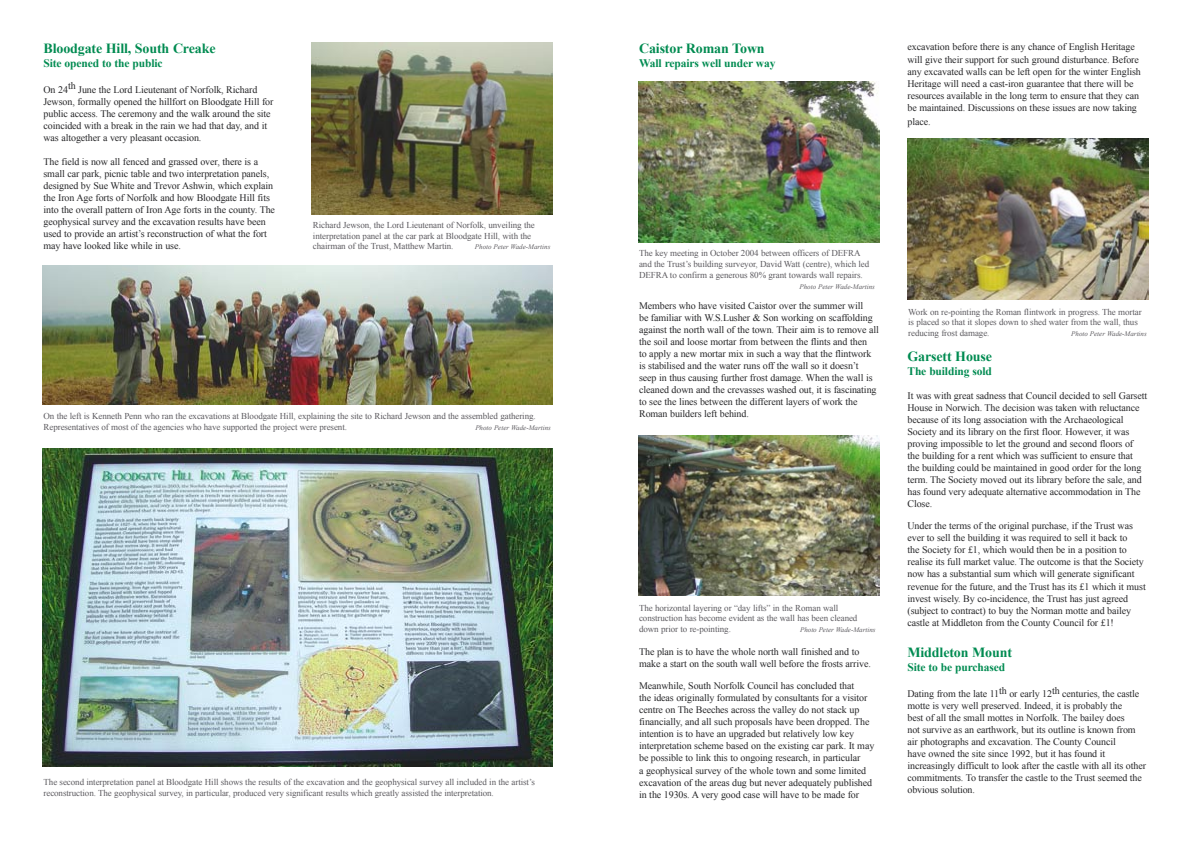
<style>
.page{position:relative;width:1191px;height:842px;background:#fff}
.page>*{position:absolute;margin:0;border:0;box-sizing:border-box;transform-origin:0 0}
.t1{font:700 14px "Times New Roman";letter-spacing:-.01em;color:#008b51}
.t2{font:700 11.5px "Times New Roman";letter-spacing:-.01em;color:#008b51}
.t3{font:10px/12px "Times New Roman";letter-spacing:-.01em;color:#262628}
.t4{font:9px/10.8px "Times New Roman";letter-spacing:-.01em;color:#5c5a5f}
.t5{font:italic 7px "Times New Roman";color:#5c5a5f}
</style>
<div class="page">
<img style="left:638px;top:435px;width:241px;height:160px">
<img style="left:907px;top:138px;width:241px;height:161px">
<img style="left:312px;top:43px;width:241px;height:172px">
<img style="left:43px;top:266px;width:510px;height:139px">
<img style="left:43px;top:448px;width:510px;height:318px">
<img style="left:638px;top:82px;width:241px;height:160px">
<h1 class="t1" style="left:44px;top:40px;width:174px">Bloodgate Hill, South Creake</h1>
<p class="t2" style="left:44px;top:56px;width:121px">Site opened to the public</p>
<p class="t3" style="left:44px;top:83px;width:231px">On 24th June the Lord Lieutenant of Norfolk, Richard Jewson, formally opened the hillfort on Bloodgate Hill for public access. The ceremony and the walk around the site coincided with a break in the rain we had that day, and it was altogether a very pleasant occasion.</p>
<p class="t3" style="left:44px;top:156px;width:233px">The field is now all fenced and grassed over, there is a small car park, picnic table and two interpretation panels, designed by Sue White and Trevor Ashwin, which explain the Iron Age forts of Norfolk and how Bloodgate Hill fits into the overall pattern of Iron Age forts in the county. The geophysical survey and the excavation results have been used to provide an artist’s reconstruction of what the fort may have looked like while in use.</p>
<p class="t4" style="left:313px;top:219px;width:223px">Richard Jewson, the Lord Lieutenant of Norfolk, unveiling the interpretation panel at the car park at Bloodgate Hill, with the chairman of the Trust, Matthew Martin.</p>
<p class="t5" style="left:475px;top:243px;width:77px">Photo Peter Wade-Martins</p>
<p class="t4" style="left:44px;top:410px;width:494px">On the left is Kenneth Penn who ran the excavations at Bloodgate Hill, explaining the site to Richard Jewson and the assembled gathering.<br>Representatives of most of the agencies who have supported the project were present.</p>
<p class="t5" style="left:475px;top:423px;width:77px">Photo Peter Wade-Martins</p>
<p class="t4" style="left:44px;top:777px;width:493px">The second interpretation panel at Bloodgate Hill shows the results of the excavation and the geophysical survey all included in the artist’s reconstruction. The geophysical survey, in particular, produced very significant results which greatly assisted the interpretation.</p>
<h1 class="t1" style="left:639px;top:40px;width:127px">Caistor Roman Town</h1>
<p class="t2" style="left:639px;top:56px;width:138px">Wall repairs well under way</p>
<p class="t3" style="left:907px;top:41px;width:235px">excavation before there is any chance of English Heritage will give their support for such ground disturbance. Before any excavated walls can be left open for the winter English Heritage will need a cast-iron guarantee that there will be resources available in the long term to ensure that they can be maintained. Discussions on these issues are now taking</p>
<p class="t3" style="left:907px;top:115px;width:25px">place.</p>
<p class="t4" style="left:639px;top:248px;width:232px">The key meeting in October 2004 between officers of DEFRA and the Trust’s building surveyor, David Watt (centre), which led<br>DEFRA to confirm a generous 80% grant towards wall repairs.</p>
<p class="t5" style="left:799px;top:283px;width:77px">Photo Peter Wade-Martins</p>
<p class="t3" style="left:639px;top:300px;width:241px">Members who have visited Caistor over the summer will<br>be familiar with W.S.Lusher &amp; Son working on scaffolding against the north wall of the town. Their aim is to remove all the soil and loose mortar from between the flints and then<br>to apply a new mortar mix in such a way that the flintwork is stabilised and the water runs off the wall so it doesn’t<br>seep in thus causing further frost damage. When the wall is cleaned down and the crevasses washed out, it is fascinating to see the lines between the different layers of work the Roman builders left behind.</p>
<p class="t4" style="left:639px;top:602px;width:220px">The horizontal layering or “day lifts” in the Roman wall construction has become evident as the wall has been cleaned down prior to re-pointing.</p>
<p class="t5" style="left:800px;top:626px;width:77px">Photo Peter Wade-Martins</p>
<p class="t3" style="left:639px;top:646px;width:233px">The plan is to have the whole north wall finished and to make a start on the south wall well before the frosts arrive.</p>
<p class="t3" style="left:639px;top:680px;width:237px">Meanwhile, South Norfolk Council has concluded that<br>the ideas originally formulated by consultants for a visitor centre on The Beeches across the valley do not stack up financially, and all such proposals have been dropped. The intention is to have an upgraded but relatively low key interpretation scheme based on the existing car park. It may be possible to link this to ongoing research, in particular<br>a geophysical survey of the whole town and some limited excavation of the areas dug but never adequately published in the 1930s. A very good case will have to be made for</p>
<p class="t4" style="left:908px;top:306px;width:235px">Work on re-pointing the Roman flintwork in progress. The mortar is placed so that it slopes down to shed water from the wall, thus reducing frost damage.</p>
<p class="t5" style="left:1071px;top:330px;width:77px">Photo Peter Wade-Martins</p>
<h1 class="t1" style="left:907px;top:348px;width:86px">Garsett House</h1>
<p class="t2" style="left:907px;top:364px;width:86px">The building sold</p>
<p class="t3" style="left:907px;top:389px;width:241px">It was with great sadness that Council decided to sell Garsett House in Norwich. The decision was taken with reluctance because of its long association with the Archaeological Society and its library on the first floor. However, it was proving impossible to let the ground and second floors of the building for a rent which was sufficient to ensure that the building could be maintained in good order for the long term. The Society moved out its library before the sale, and has found very adequate alternative accommodation in The Close.</p>
<p class="t3" style="left:907px;top:520px;width:240px">Under the terms of the original purchase, if the Trust was ever to sell the building it was required to sell it back to<br>the Society for £1, which would then be in a position to realise its full market value. The outcome is that the Society now has a substantial sum which will generate significant revenue for the future, and the Trust has its £1 which it must invest wisely. By co-incidence, the Trust has just agreed (subject to contract) to buy the Norman motte and bailey castle at Middleton from the County Council for £1!</p>
<h1 class="t1" style="left:907px;top:644px;width:106px">Middleton Mount</h1>
<p class="t2" style="left:907px;top:660px;width:99px">Site to be purchased</p>
<p class="t3" style="left:907px;top:687px;width:240px">Dating from the late 11th or early 12th centuries, the castle motte is very well preserved. Indeed, it is probably the<br>best of all the small mottes in Norfolk. The bailey does<br>not survive as an earthwork, but its outline is known from air photographs and excavation. The County Council<br>have owned the site since 1992, but it has found it increasingly difficult to look after the castle with all its other commitments. To transfer the castle to the Trust seemed the obvious solution.</p>
</div>
